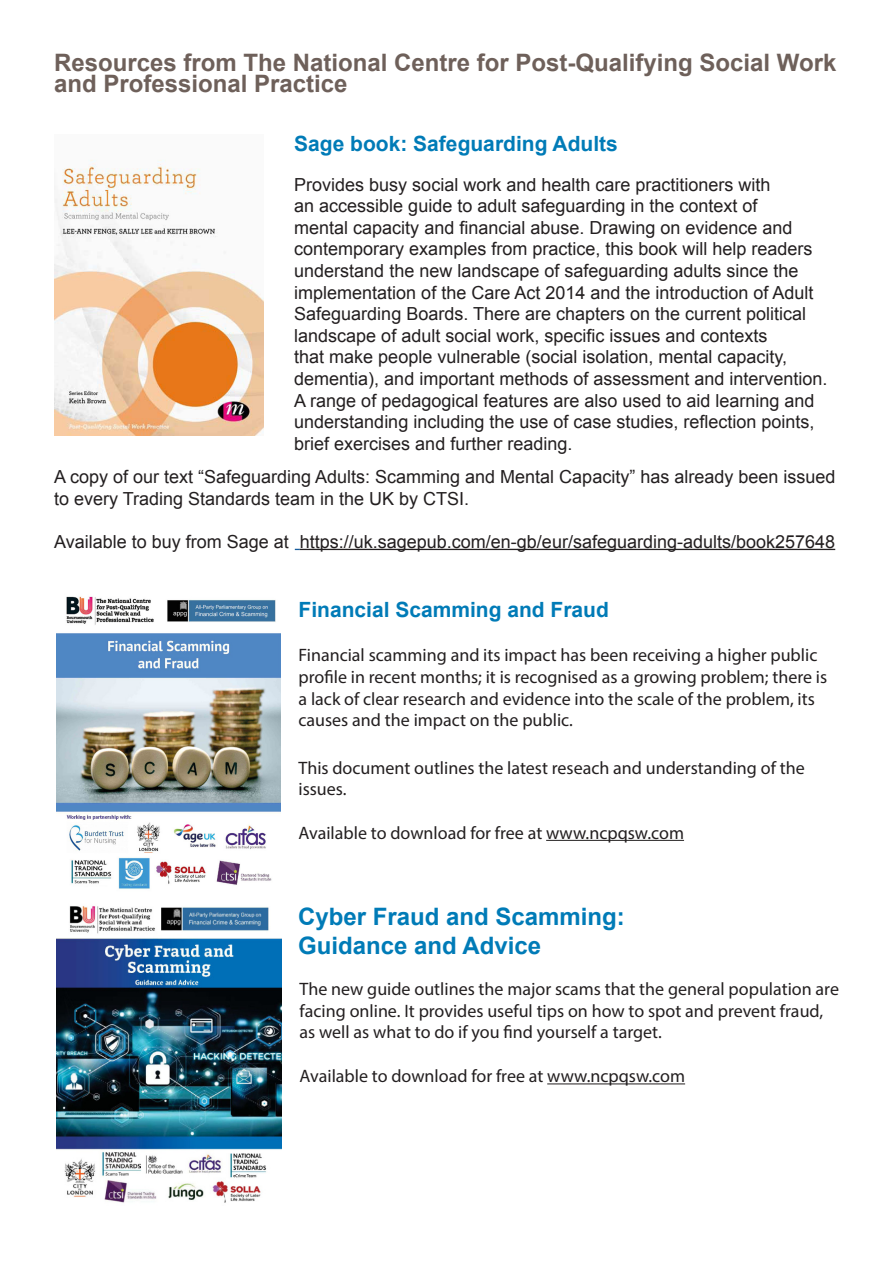
<style>
.page{position:relative;width:893px;height:1263px;background:#fff}
.page>*{position:absolute;margin:0;border:0;box-sizing:border-box;transform-origin:0 0}
.Sub_heading{font:700 24px/21px "Arial";color:#6e605a}
.t1{font:700 24px "Arial";color:#007bb7}
.Sub_heading_3{font:700 21px "Arial";color:#007bb7}
.t2{font:18px/21.6px "Arial";color:#231f20}
.Sub_heading_3-2{font:18px/21.6px "Myriad Pro";color:#231f20}
</style>
<div class="page">
<img style="left:54px;top:160px;width:210px;height:276px">
<img style="left:56px;top:906px;width:225px;height:297px">
<img style="left:56px;top:596px;width:224px;height:293px">
<hr style="left:546px;top:840px;width:138px;height:1px;background:#231f20">
<hr style="left:547px;top:1083px;width:138px;height:1px;background:#231f20">
<hr style="left:300px;top:549px;width:535px;height:1px;background:#231f20">
<p class="Sub_heading" style="left:54px;top:53px;width:784px">Resources from The National Centre for Post-Qualifying Social Work and Professional Practice</p>
<p class="Sub_heading_3" style="left:294px;top:129px;width:325px">Sage book: Safeguarding Adults</p>
<p class="t2" style="left:294px;top:174px;width:535px">Provides busy social work and health care practitioners with<br>an accessible guide to adult safeguarding in the context of<br>mental capacity and financial abuse. Drawing on evidence and contemporary examples from practice, this book will help readers understand the new landscape of safeguarding adults since the implementation of the Care Act 2014 and the introduction of Adult Safeguarding Boards. There are chapters on the current political landscape of adult social work, specific issues and contexts<br>that make people vulnerable (social isolation, mental capacity, dementia), and important methods of assessment and intervention.<br>A range of pedagogical features are also used to aid learning and understanding including the use of case studies, reflection points, brief exercises and further reading.</p>
<p class="t2" style="left:54px;top:466px;width:783px">A copy of our text “Safeguarding Adults: Scamming and Mental Capacity” has already been issued to every Trading Standards team in the UK by CTSI.</p>
<p class="t2" style="left:54px;top:531px;width:236px">Available to buy from Sage at</p>
<p class="t2" style="left:300px;top:531px;width:537px">https://uk.sagepub.com/en-gb/eur/safeguarding-adults/book257648</p>
<p class="Sub_heading_3" style="left:298px;top:595px;width:312px">Financial Scamming and Fraud</p>
<p class="Sub_heading_3-2" style="left:298px;top:644px;width:530px">Financial scamming and its impact has been receiving a higher public profile in recent months; it is recognised as a growing problem; there is a lack of clear research and evidence into the scale of the problem, its causes and the impact on the public.</p>
<p class="Sub_heading_3-2" style="left:298px;top:757px;width:508px">This document outlines the latest reseach and understanding of the issues.</p>
<p class="Sub_heading_3-2" style="left:298px;top:821px;width:387px">Available to download for free at www.ncpqsw.com</p>
<p class="t1" style="left:298px;top:900px;width:328px">Cyber Fraud and Scamming:</p>
<p class="t1" style="left:298px;top:929px;width:245px">Guidance and Advice</p>
<p class="Sub_heading_3-2" style="left:300px;top:978px;width:541px">The new guide outlines the major scams that the general population are facing online. It provides useful tips on how to spot and prevent fraud, as well as what to do if you find yourself a target.</p>
<p class="Sub_heading_3-2" style="left:300px;top:1065px;width:387px">Available to download for free at www.ncpqsw.com</p>
</div>
